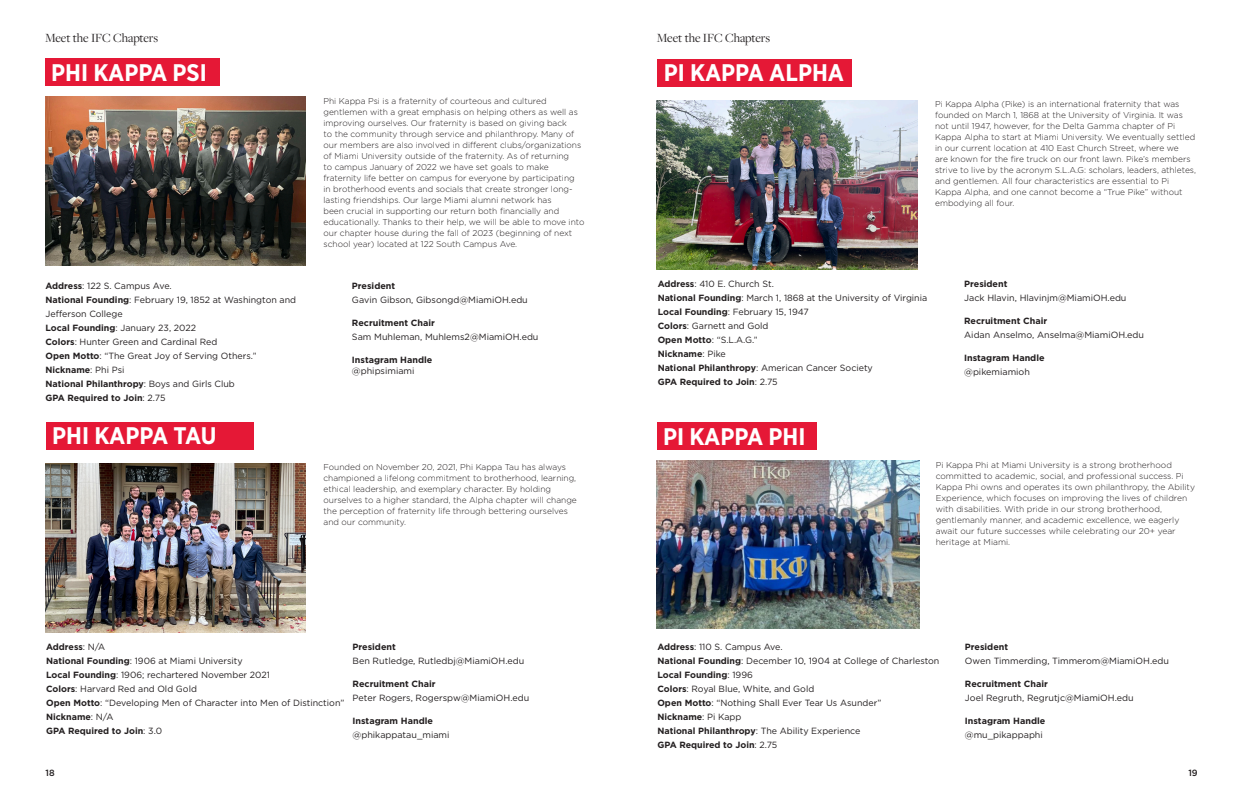
<style>
.page{position:relative;width:1242px;height:810px;background:#fff}
.page>*{position:absolute;margin:0;border:0;box-sizing:border-box;transform-origin:0 0}
.t1{font:700 24px "Gotham Narrow";color:#fff}
.name{font:13px "Freight Disp Pro";letter-spacing:-.01em;color:#231f20}
.t2{font:9px/14px "Gotham";color:#231f20}
.t3{font:700 9px/14px "Gotham";color:#231f20}
.t4{font:500 9px "Gotham";color:#231f20}
.t5{font:300 8.5px/11px "Gotham";color:#231f20}
.s1{font-weight:700}
.s2{font-weight:400}
</style>
<div class="page">
<img style="left:45px;top:97px;width:261px;height:169px">
<img style="left:45px;top:463px;width:261px;height:169px">
<div style="left:46px;top:422px;width:208px;height:28px;background:#e51836"></div>
<div style="left:45px;top:58px;width:174px;height:27px;background:#e51836"></div>
<div style="left:657px;top:59px;width:194px;height:28px;background:#e51836"></div>
<img style="left:657px;top:460px;width:263px;height:168px">
<div style="left:657px;top:423px;width:160px;height:27px;background:#e51836"></div>
<img style="left:657px;top:100px;width:261px;height:169px">
<p class="name" style="left:45px;top:30px;width:115px">Meet the IFC Chapters</p>
<p class="name" style="left:657px;top:30px;width:115px">Meet the IFC Chapters</p>
<p class="t1" style="left:51px;top:57px;width:157px">PHI KAPPA PSI</p>
<p class="t2" style="left:45px;top:279px;width:128px"><span class="s1">Address</span>: 122 S. Campus Ave.</p>
<p class="t2" style="left:45px;top:293px;width:252px"><span class="s1">National Founding</span>: February 19, 1852 at Washington and<br>Jefferson College</p>
<p class="t2" style="left:45px;top:321px;width:152px"><span class="s1">Local Founding</span>: January 23, 2022</p>
<p class="t2" style="left:45px;top:335px;width:173px"><span class="s1">Colors</span>: Hunter Green and Cardinal Red</p>
<p class="t2" style="left:45px;top:349px;width:213px"><span class="s1">Open Motto</span>: “The Great Joy of Serving Others.”</p>
<p class="t3" style="left:45px;top:363px;width:80px">Nickname<span class="s2">: Phi Psi</span></p>
<p class="t3" style="left:45px;top:377px;width:191px">National Philanthropy<span class="s2">: Boys and Girls Club</span></p>
<p class="t3" style="left:45px;top:391px;width:121px">GPA Required to Join<span class="s2">: 2.75</span></p>
<p class="t1" style="left:52px;top:420px;width:166px">PHI KAPPA TAU</p>
<p class="t5" style="left:324px;top:95px;width:262px">Phi Kappa Psi is a fraternity of courteous and cultured gentlemen with a great emphasis on helping others as well as improving ourselves. Our fraternity is based on giving back<br>to the community through service and philanthropy. Many of our members are also involved in different clubs/organizations of Miami University outside of the fraternity. As of returning<br>to campus January of 2022 we have set goals to make fraternity life better on campus for everyone by participating<br>in brotherhood events and socials that create stronger long&shy;lasting friendships. Our large Miami alumni network has<br>been crucial in supporting our return both financially and educationally. Thanks to their help, we will be able to move into our chapter house during the fall of 2023 (beginning of next school year) located at 122 South Campus Ave.</p>
<p class="t3" style="left:352px;top:279px;width:45px">President</p>
<p class="t2" style="left:352px;top:293px;width:177px">Gavin Gibson, Gibsongd@MiamiOH.edu</p>
<p class="t2" style="left:352px;top:316px;width:188px"><span class="s1">Recruitment Chair<br></span>Sam Muhleman, Muhlems2@MiamiOH.edu</p>
<p class="t3" style="left:352px;top:355px;width:82px;line-height:10.8px">Instagram Handle <span class="s2">@phipsimiami</span></p>
<p class="t5" style="left:324px;top:461px;width:255px">Founded on November 20, 2021, Phi Kappa Tau has always championed a lifelong commitment to brotherhood, learning, ethical leadership, and exemplary character. By holding ourselves to a higher standard, the Alpha chapter will change the perception of fraternity life through bettering ourselves and our community.</p>
<p class="t3" style="left:46px;top:640px;width:61px">Address<span class="s2">: N/A</span></p>
<p class="t2" style="left:46px;top:654px;width:198px"><span class="s1">National Founding</span>: 1906 at Miami University</p>
<p class="t2" style="left:46px;top:668px;width:225px"><span class="s1">Local Founding</span>: 1906; rechartered November 2021</p>
<p class="t2" style="left:46px;top:682px;width:152px"><span class="s1">Colors</span>: Harvard Red and Old Gold</p>
<p class="t2" style="left:46px;top:696px;width:300px"><span class="s1">Open Motto</span>: “Developing Men of Character into Men of Distinction”</p>
<p class="t3" style="left:46px;top:710px;width:69px">Nickname<span class="s2">: N/A</span></p>
<p class="t3" style="left:46px;top:724px;width:117px">GPA Required to Join<span class="s2">: 3.0</span></p>
<p class="t3" style="left:353px;top:640px;width:45px">President</p>
<p class="t2" style="left:353px;top:654px;width:173px">Ben Rutledge, Rutledbj@MiamiOH.edu</p>
<p class="t2" style="left:353px;top:677px;width:178px"><span class="s1">Recruitment Chair<br></span>Peter Rogers, Rogerspw@MiamiOH.edu</p>
<p class="t2" style="left:353px;top:714px;width:98px"><span class="s1">Instagram Handle </span>@phikappatau_miami</p>
<p class="t1" style="left:664px;top:58px;width:182px">PI KAPPA ALPHA</p>
<p class="t5" style="left:935px;top:99px;width:262px">Pi Kappa Alpha (Pike) is an international fraternity that was founded on March 1, 1868 at the University of Virginia. It was not until 1947, however, for the Delta Gamma chapter of Pi Kappa Alpha to start at Miami University. We eventually settled in our current location at 410 East Church Street, where we<br>are known for the fire truck on our front lawn. Pike’s members strive to live by the acronym S.L.A.G: scholars, leaders, athletes, and gentlemen. All four characteristics are essential to Pi Kappa Alpha, and one cannot become a “True Pike” without embodying all four.</p>
<p class="t2" style="left:658px;top:277px;width:118px"><span class="s1">Address</span>: 410 E. Church St.</p>
<p class="t2" style="left:658px;top:291px;width:271px"><span class="s1">National Founding</span>: March 1, 1868 at the University of Virginia</p>
<p class="t2" style="left:658px;top:305px;width:153px"><span class="s1">Local Founding</span>: February 15, 1947</p>
<p class="t2" style="left:658px;top:319px;width:112px"><span class="s1">Colors</span>: Garnett and Gold</p>
<p class="t2" style="left:658px;top:333px;width:102px"><span class="s1">Open Motto</span>: “S.L.A.G.”</p>
<p class="t3" style="left:658px;top:347px;width:70px">Nickname<span class="s2">: Pike</span></p>
<p class="t2" style="left:658px;top:361px;width:217px"><span class="s1">National Philanthropy</span>: American Cancer Society</p>
<p class="t3" style="left:658px;top:375px;width:121px">GPA Required to Join<span class="s2">: 2.75</span></p>
<p class="t3" style="left:964px;top:277px;width:45px">President</p>
<p class="t2" style="left:964px;top:291px;width:164px">Jack Hlavin, Hlavinjm@MiamiOH.edu</p>
<p class="t2" style="left:964px;top:314px;width:181px"><span class="s1">Recruitment Chair<br></span>Aidan Anselmo, Anselma@MiamiOH.edu</p>
<p class="t3" style="left:964px;top:351px;width:82px">Instagram Handle <span class="s2">@pikemiamioh</span></p>
<p class="t1" style="left:663px;top:421px;width:144px">PI KAPPA PHI</p>
<p class="t5" style="left:936px;top:459px;width:261px">Pi Kappa Phi at Miami University is a strong brotherhood committed to academic, social, and professional success. Pi Kappa Phi owns and operates its own philanthropy, the Ability Experience, which focuses on improving the lives of children with disabilities. With pride in our strong brotherhood, gentlemanly manner, and academic excellence, we eagerly await our future successes while celebrating our 20+ year heritage at Miami.</p>
<p class="t2" style="left:657px;top:640px;width:127px"><span class="s1">Address</span>: 110 S. Campus Ave.</p>
<p class="t2" style="left:657px;top:654px;width:283px"><span class="s1">National Founding</span>: December 10, 1904 at College of Charleston</p>
<p class="t3" style="left:657px;top:668px;width:97px">Local Founding<span class="s2">: 1996</span></p>
<p class="t2" style="left:657px;top:682px;width:158px"><span class="s1">Colors</span>: Royal Blue, White, and Gold</p>
<p class="t2" style="left:657px;top:696px;width:226px"><span class="s1">Open Motto</span>: “Nothing Shall Ever Tear Us Asunder”</p>
<p class="t3" style="left:657px;top:710px;width:86px">Nickname<span class="s2">: Pi Kapp</span></p>
<p class="t2" style="left:657px;top:724px;width:205px"><span class="s1">National Philanthropy</span>: The Ability Experience</p>
<p class="t3" style="left:657px;top:738px;width:121px">GPA Required to Join<span class="s2">: 2.75</span></p>
<p class="t3" style="left:965px;top:640px;width:45px">President</p>
<p class="t2" style="left:965px;top:654px;width:206px">Owen Timmerding, Timmerom@MiamiOH.edu</p>
<p class="t2" style="left:965px;top:677px;width:170px"><span class="s1">Recruitment Chair<br></span>Joel Regruth, Regrutjc@MiamiOH.edu</p>
<p class="t3" style="left:965px;top:714px;width:82px">Instagram Handle <span class="s2">@mu_pikappaphi</span></p>
<p class="t4" style="left:46px;top:767px;width:11px">18</p>
<p class="t4" style="left:1188px;top:767px;width:11px">19</p>
</div>
